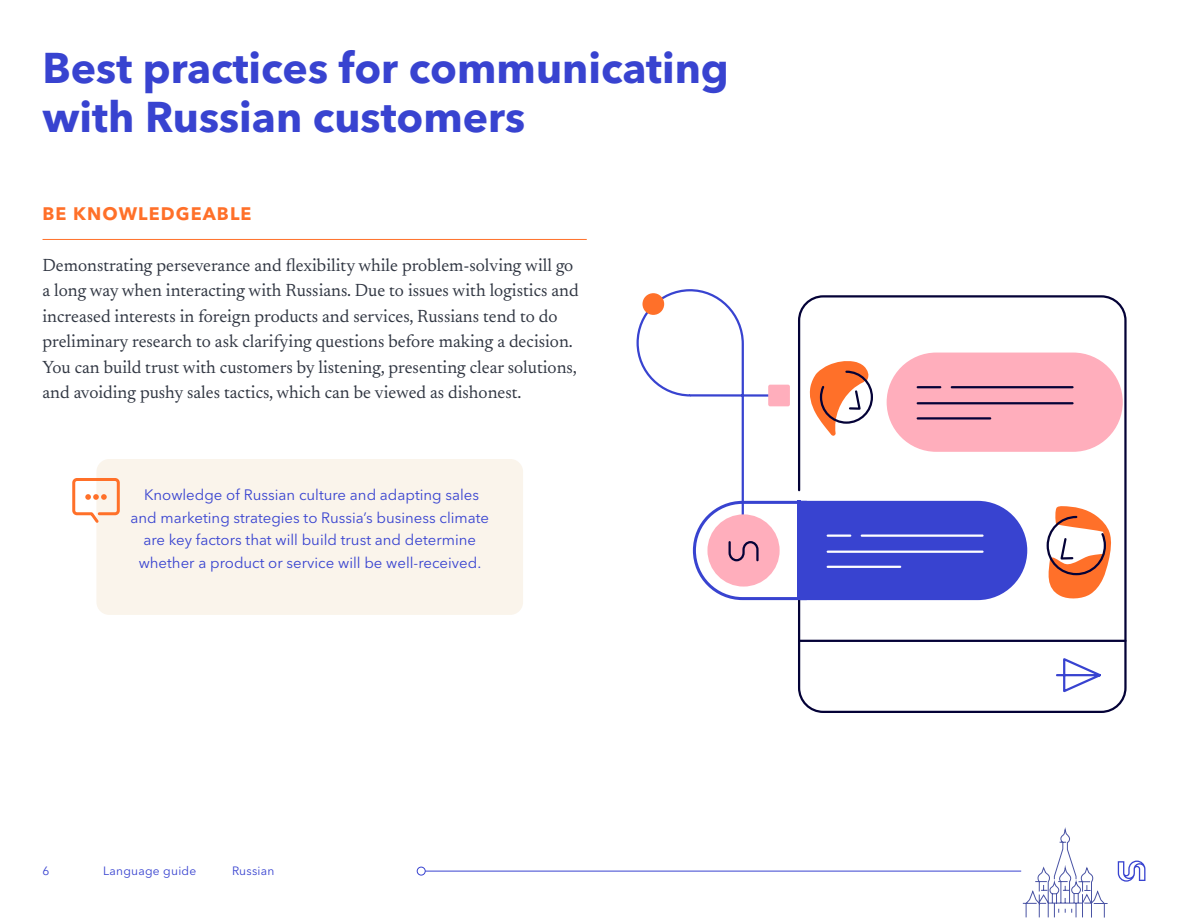
<style>
.page{position:relative;width:1188px;height:918px;background:#fff}
.page>*{position:absolute;margin:0;border:0;box-sizing:border-box;transform-origin:0 0}
.t1{font:700 42.6px/48.4px "Avenir Next LT Pro";color:#3843d0}
.t2{font:18px/25.5px "Newsreader 16 pt";color:#303642}
.t3{font:700 18px "Avenir Next LT Pro";letter-spacing:.06em;color:#ff7029}
.t4{font:15px/22.5px "Avenir Next LT Pro";color:#3843d0;text-align:center}
.t5{font:12px "Avenir Next LT Pro";letter-spacing:.02em;color:#3843d0}
</style>
<div class="page">
<svg style="left:1118px;top:861px;width:27px;height:21px"></svg>
<hr style="left:425px;top:871px;width:596px;height:1px;background:#3843d0">
<div style="left:417px;top:867px;width:9px;height:8px;border:1px solid #3843d0;border-radius:50%"></div>
<svg style="left:1022px;top:830px;width:86px;height:88px"></svg>
<hr style="left:43px;top:239px;width:544px;height:1px;background:#ff7029">
<div style="left:887px;top:353px;width:236px;height:99px;background:#ffaebc;border-radius:50px"></div>
<hr style="left:918px;top:402px;width:155px;height:2px;background:#040237">
<hr style="left:952px;top:386px;width:121px;height:2px;background:#040237">
<hr style="left:799px;top:640px;width:326px;height:2px;background:#040237">
<svg style="left:1046px;top:506px;width:65px;height:93px"></svg>
<svg style="left:1056px;top:658px;width:45px;height:35px"></svg>
<svg style="left:636px;top:289px;width:391px;height:311px"></svg>
<div style="left:96px;top:459px;width:427px;height:156px;background:#faf4eb;border-radius:13px"></div>
<div style="left:72px;top:478px;width:48px;height:37px;border:3px solid #ff7029;border-radius:3px"></div>
<svg style="left:85px;top:494px;width:22px;height:6px"></svg>
<h1 class="t1" style="left:43px;top:44px;width:688px">Best practices for communicating with Russian customers</h1>
<p class="t3" style="left:43px;top:203px;width:210px">BE KNOWLEDGEABLE</p>
<p class="t2" style="left:43px;top:251px;width:538px">Demonstrating perseverance and flexibility while problem-solving will go a long way when interacting with Russians. Due to issues with logistics and increased interests in foreign products and services, Russians tend to do preliminary research to ask clarifying questions before making a decision.<br>You can build trust with customers by listening, presenting clear solutions, and avoiding pushy sales tactics, which can be viewed as dishonest.</p>
<p class="t4" style="left:130px;top:484px;width:360px">Knowledge of Russian culture and adapting sales and marketing strategies to Russia’s business climate are key factors that will build trust and determine whether a product or service will be well-received.</p>
<p class="t5" style="left:43px;top:864px;width:8px">6</p>
<p class="t5" style="left:103px;top:864px;width:95px">Language guide</p>
<p class="t5" style="left:232px;top:864px;width:44px">Russian</p>
</div>
